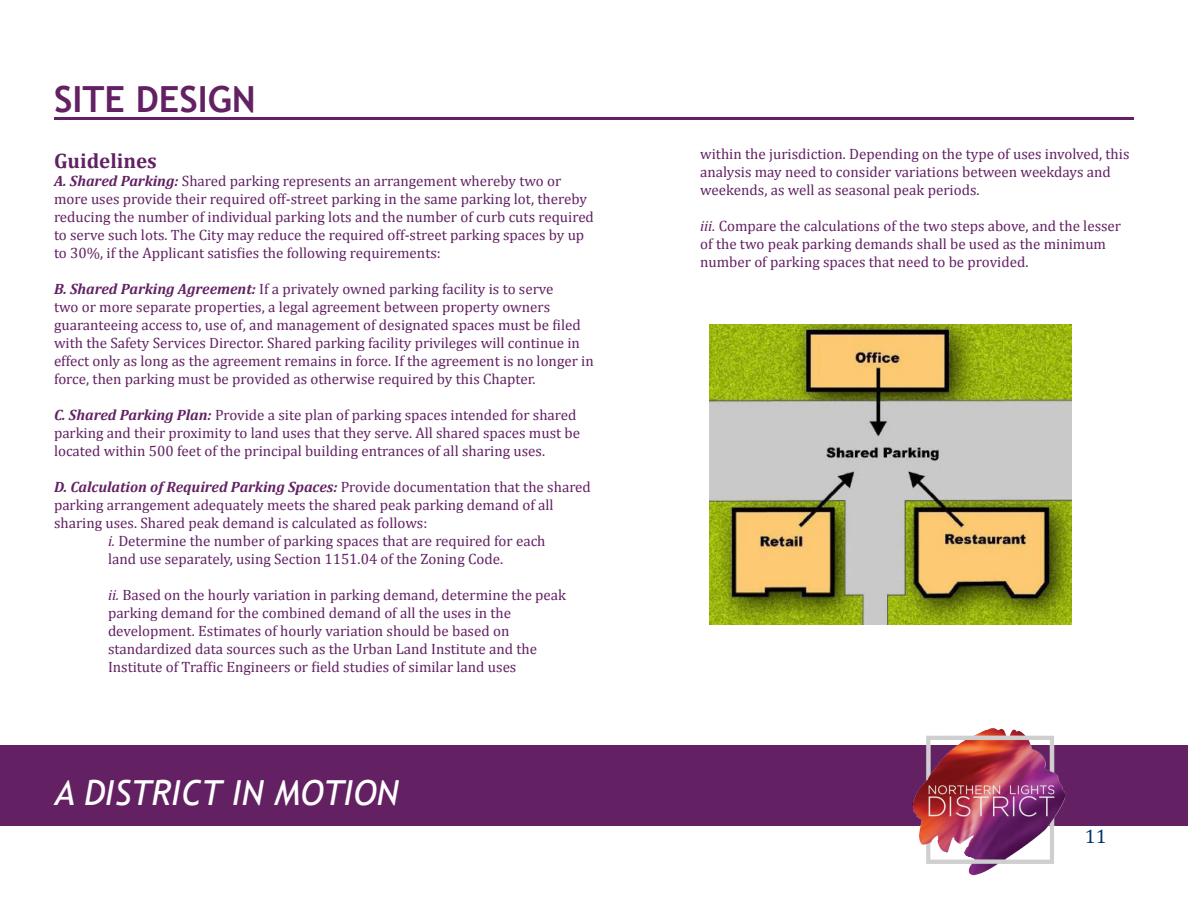
<style>
.page{position:relative;width:1188px;height:918px;background:#fff}
.page>*{position:absolute;margin:0;border:0;box-sizing:border-box;transform-origin:0 0}
.t1{font:700 36px "Trebuchet MS";color:#632164}
.t2{font:italic 34.5px "Trebuchet MS";color:#fff}
.t3{font:700 21px "Cambria";color:#632164}
.t4{font:19.5px "Cambria";color:#003566}
.t5{font:15px/18px "Cambria";color:#632164}
.s1{font-weight:700;font-style:italic}
.s2{font-style:italic}
</style>
<div class="page">
<div style="left:0;top:745px;width:1188px;height:81px;background:#632164"></div>
<img style="left:912px;top:728px;width:154px;height:148px">
<hr style="left:54px;top:117px;width:1080px;height:3px;background:#632164">
<img style="left:709px;top:324px;width:362px;height:301px">
<p class="t1" style="left:54px;top:77px;width:203px">SITE DESIGN</p>
<p class="t3" style="left:54px;top:146px;width:104px">Guidelines</p>
<p class="t5" style="left:54px;top:171px;width:541px"><span class="s1">A. Shared Parking:</span> Shared parking represents an arrangement whereby two or more uses provide their required off-street parking in the same parking lot, thereby reducing the number of individual parking lots and the number of curb cuts required to serve such lots. The City may reduce the required off-street parking spaces by up to 30%, if the Applicant satisfies the following requirements:</p>
<p class="t5" style="left:54px;top:279px;width:541px"><span class="s1">B. Shared Parking Agreement:</span> If a privately owned parking facility is to serve<br>two or more separate properties, a legal agreement between property owners guaranteeing access to, use of, and management of designated spaces must be filed with the Safety Services Director. Shared parking facility privileges will continue in effect only as long as the agreement remains in force. If the agreement is no longer in force, then parking must be provided as otherwise required by this Chapter.</p>
<p class="t5" style="left:54px;top:405px;width:528px"><span class="s1">C. Shared Parking Plan:</span> Provide a site plan of parking spaces intended for shared parking and their proximity to land uses that they serve. All shared spaces must be located within 500 feet of the principal building entrances of all sharing uses.</p>
<p class="t5" style="left:54px;top:477px;width:538px"><span class="s1">D. Calculation of Required Parking Spaces:</span> Provide documentation that the shared parking arrangement adequately meets the shared peak parking demand of all sharing uses. Shared peak demand is calculated as follows:</p>
<p class="t5" style="left:108px;top:531px;width:439px"><span class="s2">i.</span> Determine the number of parking spaces that are required for each</p>
<p class="t5" style="left:108px;top:549px;width:397px">land use separately, using Section 1151.04 of the Zoning Code.</p>
<p class="t5" style="left:108px;top:585px;width:460px"><span class="s2">ii.</span> Based on the hourly variation in parking demand, determine the peak</p>
<p class="t5" style="left:108px;top:603px;width:405px">parking demand for the combined demand of all the uses in the</p>
<p class="t5" style="left:108px;top:621px;width:403px">development. Estimates of hourly variation should be based on</p>
<p class="t5" style="left:108px;top:639px;width:431px">standardized data sources such as the Urban Land Institute and the</p>
<p class="t5" style="left:108px;top:657px;width:410px">Institute of Traffic Engineers or field studies of similar land uses</p>
<h2 class="t2" style="left:54px;top:772px;width:346px">A DISTRICT IN MOTION</h2>
<p class="t5" style="left:700px;top:145px;width:431px">within the jurisdiction. Depending on the type of uses involved, this analysis may need to consider variations between weekdays and weekends, as well as seasonal peak periods.</p>
<p class="t5" style="left:700px;top:217px;width:422px"><span class="s2">iii.</span> Compare the calculations of the two steps above, and the lesser of the two peak parking demands shall be used as the minimum number of parking spaces that need to be provided.</p>
<h3 class="t4" style="left:1085px;top:825px;width:23px">11</h3>
</div>
